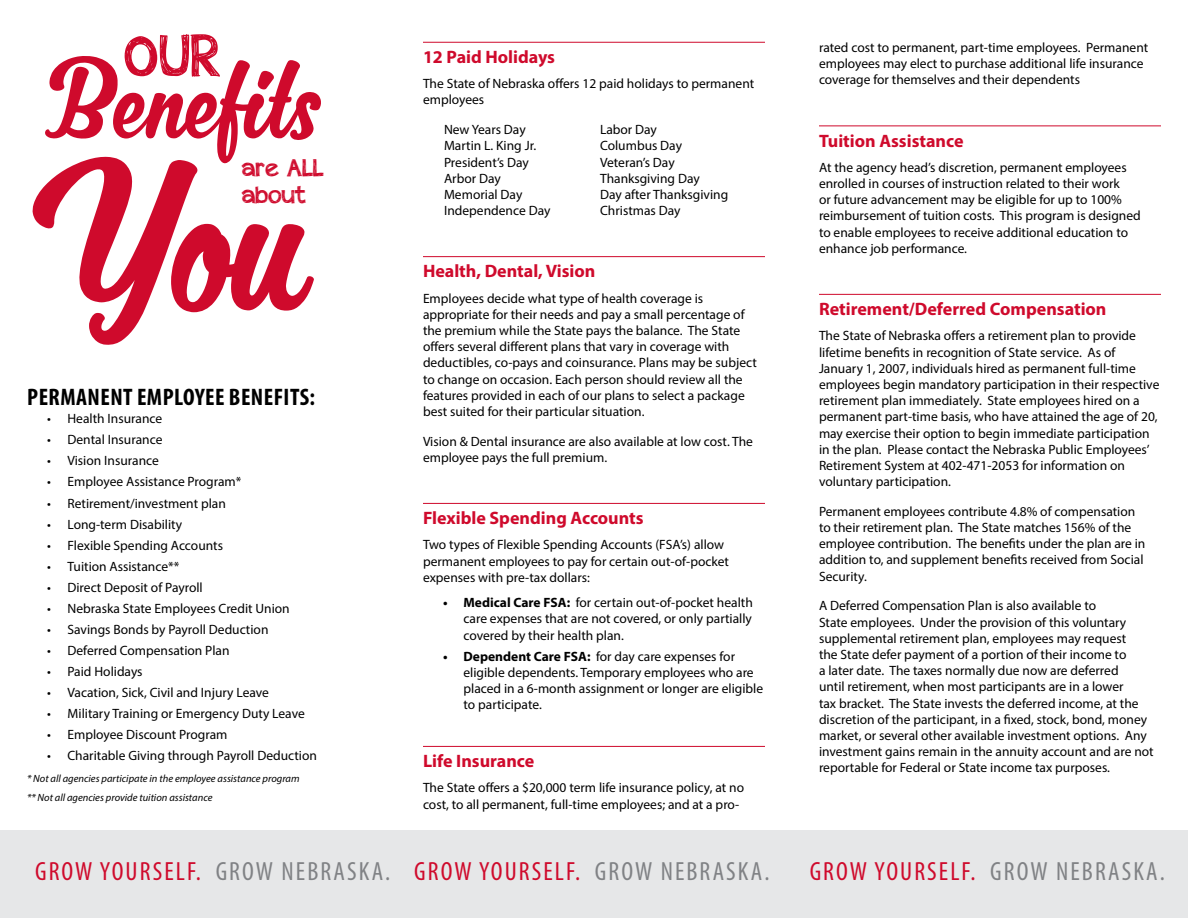
<style>
.page{position:relative;width:1188px;height:918px;background:#fff}
.page>*{position:absolute;margin:0;border:0;box-sizing:border-box;transform-origin:0 0}
.t1{font:205.35px "MJ Zhafira Demo";color:#cf0a2c}
.t2{font:108.75px "MJ Zhafira Demo";color:#cf0a2c}
.t3{font:60px "appleberry";color:#cf0a2c}
.t4{font:condensed 26.4px "Myriad Pro";letter-spacing:.08em;color:#cf0a2c}
.t5{font:24.45px/26.4px "appleberry";color:#cf0a2c}
.t6{font:700 condensed 24px "Myriad Pro";letter-spacing:.02em;color:#000}
.t7{font:700 18px "Myriad Pro";color:#cf0a2c}
.t8{font:13.5px/16.2px "Myriad Pro";color:#000}
.t9{font:italic 10.5px/19.4px "Myriad Pro";color:#000}
.s1{color:#808285}
.s2{font-weight:700}
</style>
<div class="page">
<div style="left:0;top:831px;width:1188px;height:87px;background:#e6e7e8"></div>
<hr style="left:423px;top:42px;width:342px;height:1px;background:#cf0a2c">
<hr style="left:423px;top:256px;width:342px;height:1px;background:#cf0a2c">
<hr style="left:423px;top:503px;width:342px;height:1px;background:#cf0a2c">
<hr style="left:423px;top:746px;width:342px;height:1px;background:#cf0a2c">
<hr style="left:819px;top:126px;width:342px;height:1px;background:#cf0a2c">
<hr style="left:819px;top:294px;width:342px;height:1px;background:#cf0a2c">
<h3 class="t3" style="left:124px;top:15px;width:98px">OUR</h3>
<h2 class="t2" style="left:45px;top:33px;width:280px">Benefits</h2>
<h1 class="t1" style="left:34px;top:111px;width:282px">You</h1>
<h3 class="t5" style="left:242px;top:155px;width:84px">are ALL about</h3>
<h3 class="t6" style="left:27px;top:382px;width:289px">PERMANENT EMPLOYEE BENEFITS:</h3>
<p class="t8" style="left:47px;top:410px;width:117px">• Health Insurance</p>
<p class="t8" style="left:47px;top:431px;width:117px">• Dental Insurance</p>
<p class="t8" style="left:47px;top:453px;width:113px">• Vision Insurance</p>
<p class="t8" style="left:47px;top:474px;width:196px">• Employee Assistance Program*</p>
<p class="t8" style="left:47px;top:495px;width:180px">• Retirement/investment plan</p>
<p class="t8" style="left:47px;top:516px;width:136px">• Long-term Disability</p>
<p class="t8" style="left:47px;top:537px;width:177px">• Flexible Spending Accounts</p>
<p class="t8" style="left:47px;top:558px;width:134px">• Tuition Assistance**</p>
<p class="t8" style="left:47px;top:579px;width:157px">• Direct Deposit of Payroll</p>
<p class="t8" style="left:47px;top:600px;width:244px">• Nebraska State Employees Credit Union</p>
<p class="t8" style="left:47px;top:621px;width:223px">• Savings Bonds by Payroll Deduction</p>
<p class="t8" style="left:47px;top:642px;width:184px">• Deferred Compensation Plan</p>
<p class="t8" style="left:47px;top:663px;width:97px">• Paid Holidays</p>
<p class="t8" style="left:47px;top:684px;width:223px">• Vacation, Sick, Civil and Injury Leave</p>
<p class="t8" style="left:47px;top:705px;width:259px">• Military Training or Emergency Duty Leave</p>
<p class="t8" style="left:47px;top:726px;width:182px">• Employee Discount Program</p>
<p class="t8" style="left:47px;top:747px;width:271px">• Charitable Giving through Payroll Deduction</p>
<p class="t9" style="left:27px;top:769px;width:274px">* Not all agencies participate in the employee assistance program ** Not all agencies provide tuition assistance</p>
<h3 class="t4" style="left:35px;top:855px;width:357px">GROW YOURSELF. <span class="s1">GROW NEBRASKA.</span></h3>
<h3 class="t7" style="left:423px;top:45px;width:134px">12 Paid Holidays</h3>
<p class="t8" style="left:423px;top:75px;width:333px">The State of Nebraska offers 12 paid holidays to permanent employees</p>
<p class="t8" style="left:444px;top:121px;width:83px">New Years Day</p>
<p class="t8" style="left:600px;top:121px;width:58px">Labor Day</p>
<p class="t8" style="left:444px;top:138px;width:94px">Martin L. King Jr.</p>
<p class="t8" style="left:600px;top:138px;width:84px">Columbus Day</p>
<p class="t8" style="left:444px;top:154px;width:86px">President’s Day</p>
<p class="t8" style="left:600px;top:154px;width:76px">Veteran’s Day</p>
<p class="t8" style="left:444px;top:170px;width:58px">Arbor Day</p>
<p class="t8" style="left:600px;top:170px;width:101px">Thanksgiving Day</p>
<p class="t8" style="left:444px;top:186px;width:80px">Memorial Day</p>
<p class="t8" style="left:600px;top:186px;width:130px">Day after Thanksgiving</p>
<p class="t8" style="left:444px;top:202px;width:108px">Independence Day</p>
<p class="t8" style="left:600px;top:202px;width:82px">Christmas Day</p>
<h3 class="t7" style="left:423px;top:259px;width:174px">Health, Dental, Vision</h3>
<p class="t8" style="left:423px;top:290px;width:335px">Employees decide what type of health coverage is appropriate for their needs and pay a small percentage of the premium while the State pays the balance. The State offers several different plans that vary in coverage with deductibles, co-pays and coinsurance. Plans may be subject to change on occasion. Each person should review all the features provided in each of our plans to select a package best suited for their particular situation.</p>
<p class="t8" style="left:423px;top:433px;width:332px">Vision &amp; Dental insurance are also available at low cost. The employee pays the full premium.</p>
<h3 class="t7" style="left:423px;top:506px;width:222px">Flexible Spending Accounts</h3>
<p class="t8" style="left:423px;top:537px;width:308px">Two types of Flexible Spending Accounts (FSA’s) allow permanent employees to pay for certain out-of-pocket expenses with pre-tax dollars:</p>
<p class="t8" style="left:464px;top:594px;width:291px;text-align:justify;text-indent:-20px"><span class="s2">• Medical Care FSA:</span> for certain out-of-pocket health care expenses that are not covered, or only partially covered by their health plan.</p>
<p class="t8" style="left:464px;top:648px;width:301px;text-indent:-20px"><span class="s2">• Dependent Care FSA:</span> for day care expenses for eligible dependents. Temporary employees who are placed in a 6-month assignment or longer are eligible to participate.</p>
<h3 class="t7" style="left:423px;top:749px;width:113px">Life Insurance</h3>
<p class="t8" style="left:423px;top:780px;width:323px">The State offers a $20,000 term life insurance policy, at no cost, to all permanent, full-time employees; and at a pro-</p>
<p class="t8" style="left:819px;top:39px;width:331px">rated cost to permanent, part-time employees. Permanent employees may elect to purchase additional life insurance coverage for themselves and their dependents</p>
<h3 class="t7" style="left:819px;top:129px;width:146px">Tuition Assistance</h3>
<p class="t8" style="left:819px;top:159px;width:323px">At the agency head’s discretion, permanent employees enrolled in courses of instruction related to their work<br>or future advancement may be eligible for up to 100% reimbursement of tuition costs. This program is designed to enable employees to receive additional education to enhance job performance.</p>
<h3 class="t7" style="left:819px;top:297px;width:289px">Retirement/Deferred Compensation</h3>
<p class="t8" style="left:819px;top:328px;width:342px">The State of Nebraska offers a retirement plan to provide lifetime benefits in recognition of State service. As of January 1, 2007, individuals hired as permanent full-time employees begin mandatory participation in their respective retirement plan immediately. State employees hired on a permanent part-time basis, who have attained the age of 20, may exercise their option to begin immediate participation in the plan. Please contact the Nebraska Public Employees’ Retirement System at 402-471-2053 for information on voluntary participation.</p>
<p class="t8" style="left:819px;top:503px;width:328px">Permanent employees contribute 4.8% of compensation to their retirement plan. The State matches 156% of the employee contribution. The benefits under the plan are in addition to, and supplement benefits received from Social Security.</p>
<p class="t8" style="left:819px;top:598px;width:336px">A Deferred Compensation Plan is also available to<br>State employees. Under the provision of this voluntary supplemental retirement plan, employees may request<br>the State defer payment of a portion of their income to<br>a later date. The taxes normally due now are deferred<br>until retirement, when most participants are in a lower<br>tax bracket. The State invests the deferred income, at the discretion of the participant, in a fixed, stock, bond, money market, or several other available investment options. Any investment gains remain in the annuity account and are not reportable for Federal or State income tax purposes.</p>
<h3 class="t4" style="left:414px;top:855px;width:357px">GROW YOURSELF. <span class="s1">GROW NEBRASKA.</span></h3>
<h3 class="t4" style="left:810px;top:855px;width:357px">GROW YOURSELF. <span class="s1">GROW NEBRASKA.</span></h3>
</div>
